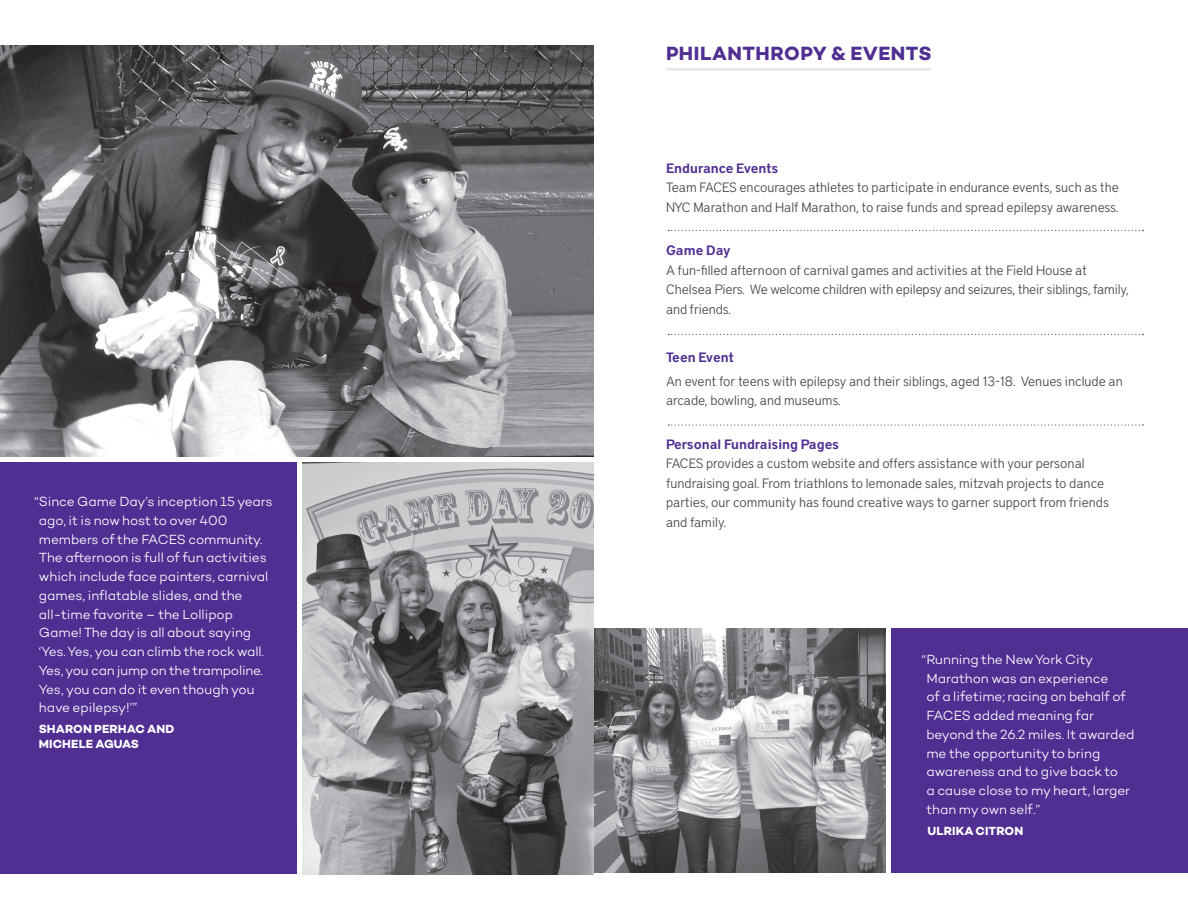
<style>
.page{position:relative;width:1188px;height:918px;background:#fff}
.page>*{position:absolute;margin:0;border:0;box-sizing:border-box;transform-origin:0 0}
.page_head{font:700 19.5px "Campton";letter-spacing:.025em;color:#502e92}
.Body{font:300 13.5px/19.5px "District";color:#4b4c4d}
.QUOTE{font:300 13.5px/18.8px "Campton";letter-spacing:-.005em;color:#fff}
.Subhead{font:13.5px "District Demi";color:#502e92}
.Body-2{font:13.5px "District Demi";letter-spacing:-.02em;color:#502e92}
.t1{font:700 12px/15px "Campton";letter-spacing:.01em;color:#fff}
</style>
<div class="page">
<div style="left:891px;top:628px;width:297px;height:245px;background:#502e92"></div>
<div style="left:0;top:463px;width:297px;height:411px;background:#502e92"></div>
<img style="left:0;top:45px;width:594px;height:412px">
<hr style="left:666px;top:68px;width:265px;height:3px;background:#e9e9e7">
<svg style="left:668px;top:230px;width:475px;height:1px"></svg>
<svg style="left:668px;top:334px;width:475px;height:1px"></svg>
<svg style="left:668px;top:424px;width:475px;height:2px"></svg>
<img style="left:302px;top:463px;width:292px;height:411px">
<img style="left:594px;top:628px;width:292px;height:245px">
<p class="QUOTE" style="left:39px;top:492px;width:235px;text-indent:-5px">“Since Game Day’s inception 15 years ago, it is now host to over 400 members of the FACES community.<br>The afternoon is full of fun activities which include face painters, carnival games, inflatable slides, and the all-time favorite – the Lollipop Game! The day is all about saying ‘Yes. Yes, you can climb the rock wall.<br>Yes, you can jump on the trampoline.<br>Yes, you can do it even though you have epilepsy!’”</p>
<p class="t1" style="left:39px;top:722px;width:137px">SHARON PERHAC AND<br>MICHELE AGUAS</p>
<p class="page_head" style="left:666px;top:41px;width:267px">PHILANTHROPY &amp; EVENTS</p>
<p class="Subhead" style="left:666px;top:160px;width:114px">Endurance Events</p>
<p class="Body" style="left:666px;top:177px;width:454px">Team FACES encourages athletes to participate in endurance events, such as the<br>NYC Marathon and Half Marathon, to raise funds and spread epilepsy awareness.</p>
<p class="Subhead" style="left:666px;top:242px;width:66px">Game Day</p>
<p class="Body" style="left:666px;top:260px;width:464px">A fun-filled afternoon of carnival games and activities at the Field House at<br>Chelsea Piers. We welcome children with epilepsy and seizures, their siblings, family, and friends.</p>
<p class="Body-2" style="left:666px;top:349px;width:70px">Teen Event</p>
<p class="Body" style="left:666px;top:371px;width:458px">An event for teens with epilepsy and their siblings, aged 13-18. Venues include an arcade, bowling, and museums.</p>
<p class="Subhead" style="left:666px;top:436px;width:175px">Personal Fundraising Pages</p>
<p class="Body" style="left:666px;top:453px;width:445px">FACES provides a custom website and offers assistance with your personal fundraising goal. From triathlons to lemonade sales, mitzvah projects to dance parties, our community has found creative ways to garner support from friends and family.</p>
<p class="QUOTE" style="left:926px;top:650px;width:210px;text-indent:-5px">“Running the New York City<br>Marathon was an experience<br>of a lifetime; racing on behalf of<br>FACES added meaning far beyond the 26.2 miles. It awarded me the opportunity to bring awareness and to give back to<br>a cause close to my heart, larger than my own self.”</p>
<p class="t1" style="left:928px;top:823px;width:97px">ULRIKA CITRON</p>
</div>
